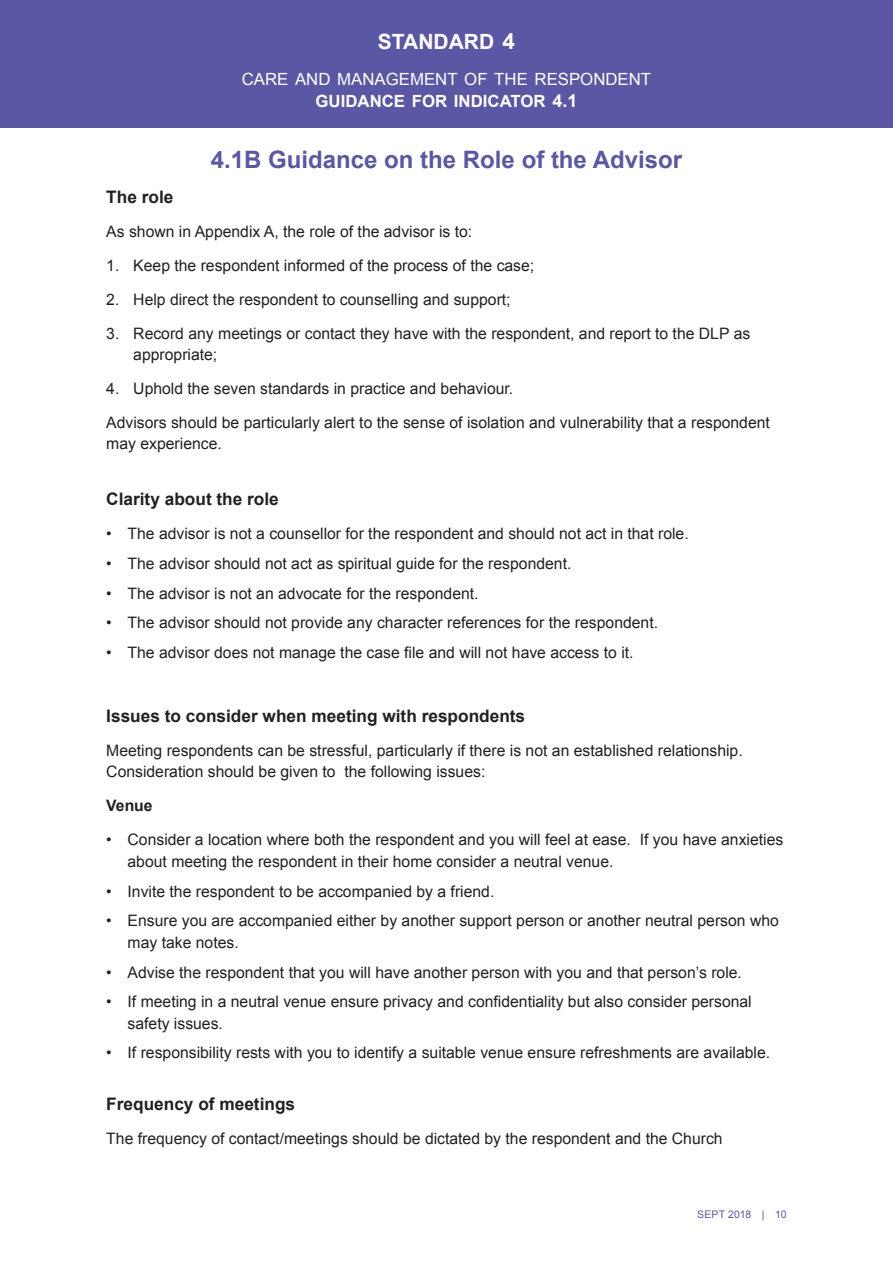
<style>
.page{position:relative;width:893px;height:1263px;background:#fff}
.page>*{position:absolute;margin:0;border:0;box-sizing:border-box;transform-origin:0 0}
.Main_Standard_4_head{font:700 24px "Arial";color:#5a57a5}
.Master_page_standard{font:700 21px "Arial";color:#fff}
.Black_sub_heading{font:700 17.25px "Arial";color:#231f20}
.Master_page_title{font:16.8px/22.5px "Arial";color:#fff;text-align:center}
.Body_text{font:15.75px/21.3px "Arial";color:#231f20}
.Body_text-2{font:700 15.75px "Arial";color:#231f20}
.t1{font:10.5px "Arial";letter-spacing:-.01em;color:#5a57a5}
.s1{font-size:22.5px}
.s2{font-weight:700}
.s3{font-weight:700;font-size:18px}
</style>
<div class="page">
<div style="left:0;top:0;width:893px;height:128px;background:#5a57a5"></div>
<p class="Master_page_standard" style="left:378px;top:28px;width:139px">STANDARD <span class="s1">4</span></p>
<p class="Master_page_title" style="left:242px;top:68px;width:411px">CARE AND MANAGEMENT OF THE RESPONDENT<br><span class="s2">GUIDANCE FOR INDICATOR</span> <span class="s3">4.1</span></p>
<p class="Main_Standard_4_head" style="left:211px;top:144px;width:473px">4.1B Guidance on the Role of the Advisor</p>
<p class="Black_sub_heading" style="left:106px;top:185px;width:69px">The role</p>
<p class="Body_text" style="left:106px;top:221px;width:367px">As shown in Appendix A, the role of the advisor is to:</p>
<p class="Body_text" style="left:106px;top:255px;width:429px">1. Keep the respondent informed of the process of the case;</p>
<p class="Body_text" style="left:106px;top:289px;width:406px">2. Help direct the respondent to counselling and support;</p>
<p class="Body_text" style="left:133px;top:323px;width:618px;text-indent:-27px">3. Record any meetings or contact they have with the respondent, and report to the DLP as appropriate;</p>
<p class="Body_text" style="left:106px;top:378px;width:409px">4. Uphold the seven standards in practice and behaviour.</p>
<p class="Body_text" style="left:106px;top:412px;width:665px">Advisors should be particularly alert to the sense of isolation and vulnerability that a respondent may experience.</p>
<p class="Black_sub_heading" style="left:106px;top:487px;width:174px">Clarity about the role</p>
<p class="Body_text" style="left:106px;top:523px;width:584px">• The advisor is not a counsellor for the respondent and should not act in that role.</p>
<p class="Body_text" style="left:106px;top:553px;width:467px">• The advisor should not act as spiritual guide for the respondent.</p>
<p class="Body_text" style="left:106px;top:582px;width:374px">• The advisor is not an advocate for the respondent.</p>
<p class="Body_text" style="left:106px;top:612px;width:553px">• The advisor should not provide any character references for the respondent.</p>
<p class="Body_text" style="left:106px;top:642px;width:529px">• The advisor does not manage the case file and will not have access to it.</p>
<p class="Black_sub_heading" style="left:106px;top:704px;width:420px">Issues to consider when meeting with respondents</p>
<p class="Body_text" style="left:106px;top:740px;width:638px">Meeting respondents can be stressful, particularly if there is not an established relationship.<br>Consideration should be given to the following issues:</p>
<p class="Body_text-2" style="left:106px;top:795px;width:48px">Venue</p>
<p class="Body_text" style="left:128px;top:829px;width:657px;text-indent:-21px">• Consider a location where both the respondent and you will feel at ease. If you have anxieties about meeting the respondent in their home consider a neutral venue.</p>
<p class="Body_text" style="left:106px;top:880px;width:390px">• Invite the respondent to be accompanied by a friend.</p>
<p class="Body_text" style="left:128px;top:910px;width:653px;text-indent:-21px">• Ensure you are accompanied either by another support person or another neutral person who may take notes.</p>
<p class="Body_text" style="left:106px;top:961px;width:637px">• Advise the respondent that you will have another person with you and that person’s role.</p>
<p class="Body_text" style="left:128px;top:991px;width:626px;text-indent:-21px">• If meeting in a neutral venue ensure privacy and confidentiality but also consider personal safety issues.</p>
<p class="Body_text" style="left:106px;top:1042px;width:665px">• If responsibility rests with you to identify a suitable venue ensure refreshments are available.</p>
<p class="Black_sub_heading" style="left:106px;top:1092px;width:190px">Frequency of meetings</p>
<p class="Body_text" style="left:106px;top:1127px;width:618px">The frequency of contact/meetings should be dictated by the respondent and the Church</p>
<p class="t1" style="left:697px;top:1207px;width:8px">SEPT</p>
<p class="t1" style="left:728px;top:1207px;width:60px">2018 | 10</p>
</div>
